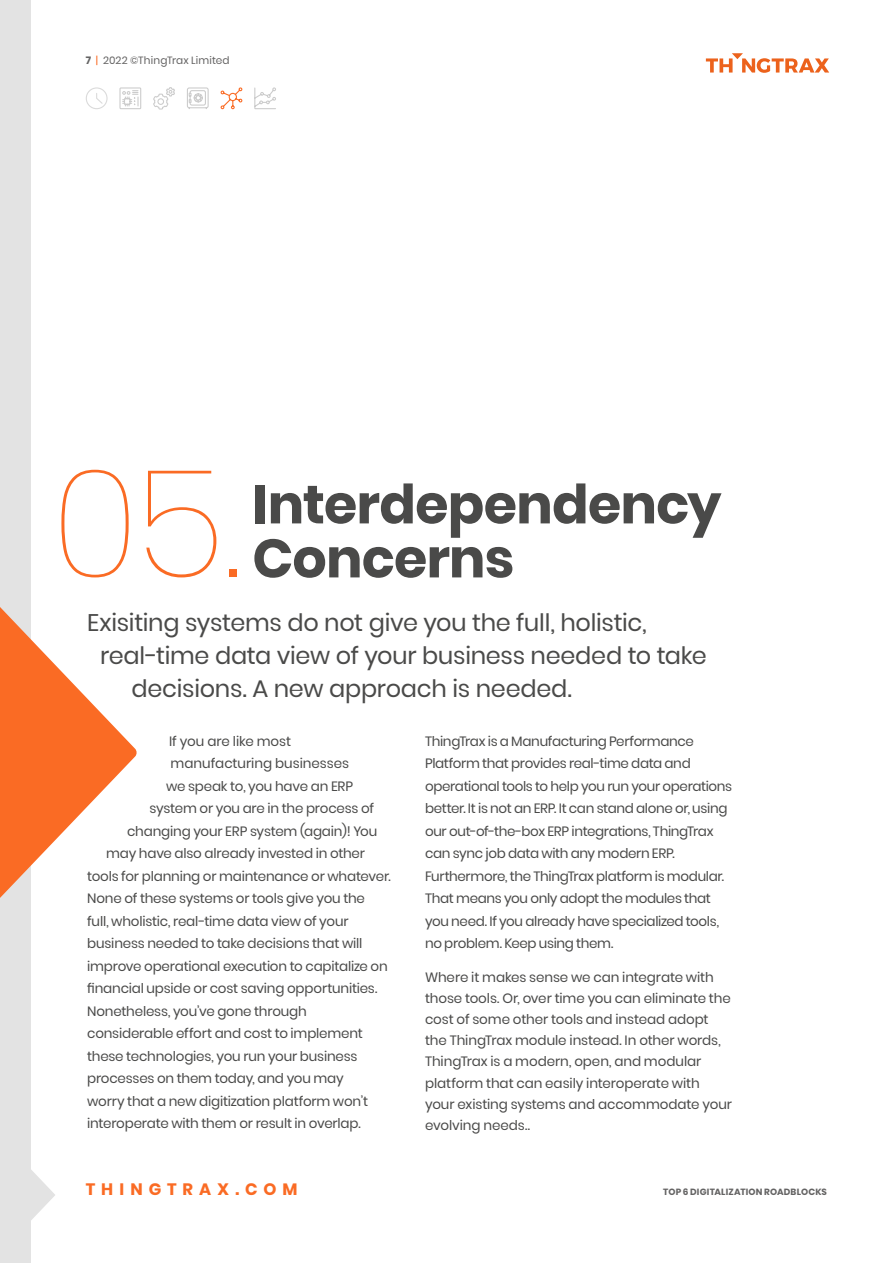
<style>
.page{position:relative;width:893px;height:1263px;background:#fff}
.page>*{position:absolute;margin:0;border:0;box-sizing:border-box;transform-origin:0 0}
.t1{font:100 150px "Poppins";color:#fa6b24}
.t2{font:700 54px/54px "Poppins";letter-spacing:-.015em;color:#4a4a49}
.t3{font:24px "Poppins";letter-spacing:-.01em;color:#4a4a49}
.t4{font:700 16.5px "Poppins";letter-spacing:.365em;color:#fa6b24}
.t5{font:13.5px/22.5px "Poppins";letter-spacing:-.015em;color:#4a4a49}
.t6{font:10.5px "Poppins";letter-spacing:.015em;color:#646363}
.t7{font:700 9px "Poppins";letter-spacing:.02em;color:#646363}
.s1{font-weight:700}
.s2{color:#fa6b24}
</style>
<div class="page">
<svg style="left:706px;top:53px;width:123px;height:20px"></svg>
<svg style="left:30px;top:1167px;width:25px;height:55px"></svg>
<div style="left:0;top:0;width:30px;height:1263px;background:#e3e3e3"></div>
<svg style="left:86px;top:87px;width:22px;height:22px"></svg>
<svg style="left:119px;top:87px;width:23px;height:23px"></svg>
<svg style="left:153px;top:87px;width:22px;height:23px"></svg>
<svg style="left:187px;top:87px;width:22px;height:22px"></svg>
<svg style="left:220px;top:87px;width:23px;height:23px"></svg>
<svg style="left:254px;top:87px;width:22px;height:23px"></svg>
<svg style="left:0;top:410px;width:137px;height:685px"></svg>
<p class="t6" style="left:86px;top:54px;width:145px"><span class="s1">7</span> <span class="s2">|</span> 2022 ©ThingTrax Limited</p>
<h1 class="t1" style="left:51px;top:437px;width:192px">05.</h1>
<h2 class="t2" style="left:252px;top:478px;width:471px">Interdependency<br>Concerns</h2>
<h3 class="t3" style="left:87px;top:609px;width:561px">Exisiting systems do not give you the full, holistic,</h3>
<h3 class="t3" style="left:100px;top:642px;width:608px">real-time data view of your business needed to take</h3>
<h3 class="t3" style="left:132px;top:675px;width:442px">decisions. A new approach is needed.</h3>
<p class="t5" style="left:169px;top:730px;width:124px">If you are like most</p>
<p class="t5" style="left:171px;top:752px;width:180px">manufacturing businesses</p>
<p class="t5" style="left:166px;top:775px;width:189px">we speak to, you have an ERP</p>
<p class="t5" style="left:150px;top:797px;width:226px">system or you are in the process of</p>
<p class="t5" style="left:127px;top:820px;width:252px">changing your ERP system (again)! You</p>
<p class="t5" style="left:106px;top:842px;width:260px">may have also already invested in other</p>
<p class="t5" style="left:87px;top:865px;width:305px">tools for planning or maintenance or whatever.</p>
<p class="t5" style="left:87px;top:887px;width:279px">None of these systems or tools give you the</p>
<p class="t5" style="left:87px;top:910px;width:263px">full, wholistic, real-time data view of your</p>
<p class="t5" style="left:87px;top:932px;width:277px">business needed to take decisions that will</p>
<p class="t5" style="left:87px;top:955px;width:302px">improve operational execution to capitalize on</p>
<p class="t5" style="left:87px;top:977px;width:292px">financial upside or cost saving opportunities.</p>
<p class="t5" style="left:87px;top:1000px;width:221px">Nonetheless, you’ve gone through</p>
<p class="t5" style="left:87px;top:1022px;width:277px">considerable effort and cost to implement</p>
<p class="t5" style="left:87px;top:1045px;width:272px">these technologies, you run your business</p>
<p class="t5" style="left:87px;top:1067px;width:258px">processes on them today, and you may</p>
<p class="t5" style="left:87px;top:1090px;width:282px">worry that a new digitization platform won’t</p>
<p class="t5" style="left:87px;top:1112px;width:275px">interoperate with them or result in overlap.</p>
<p class="t5" style="left:425px;top:730px;width:309px">ThingTrax is a Manufacturing Performance Platform that provides real-time data and operational tools to help you run your operations better. It is not an ERP. It can stand alone or, using our out-of-the-box ERP integrations, ThingTrax can sync job data with any modern ERP.<br>Furthermore, the ThingTrax platform is modular.<br>That means you only adopt the modules that you need. If you already have specialized tools, no problem. Keep using them.</p>
<p class="t5" style="left:425px;top:966px;width:309px;line-height:21.1px">Where it makes sense we can integrate with those tools. Or, over time you can eliminate the cost of some other tools and instead adopt the ThingTrax module instead. In other words, ThingTrax is a modern, open, and modular platform that can easily interoperate with your existing systems and accommodate your evolving needs..</p>
<p class="t4" style="left:86px;top:1180px;width:213px">THINGTRAX.COM</p>
<p class="t7" style="left:663px;top:1186px;width:165px">TOP 6 DIGITALIZATION ROADBLOCKS</p>
</div>
